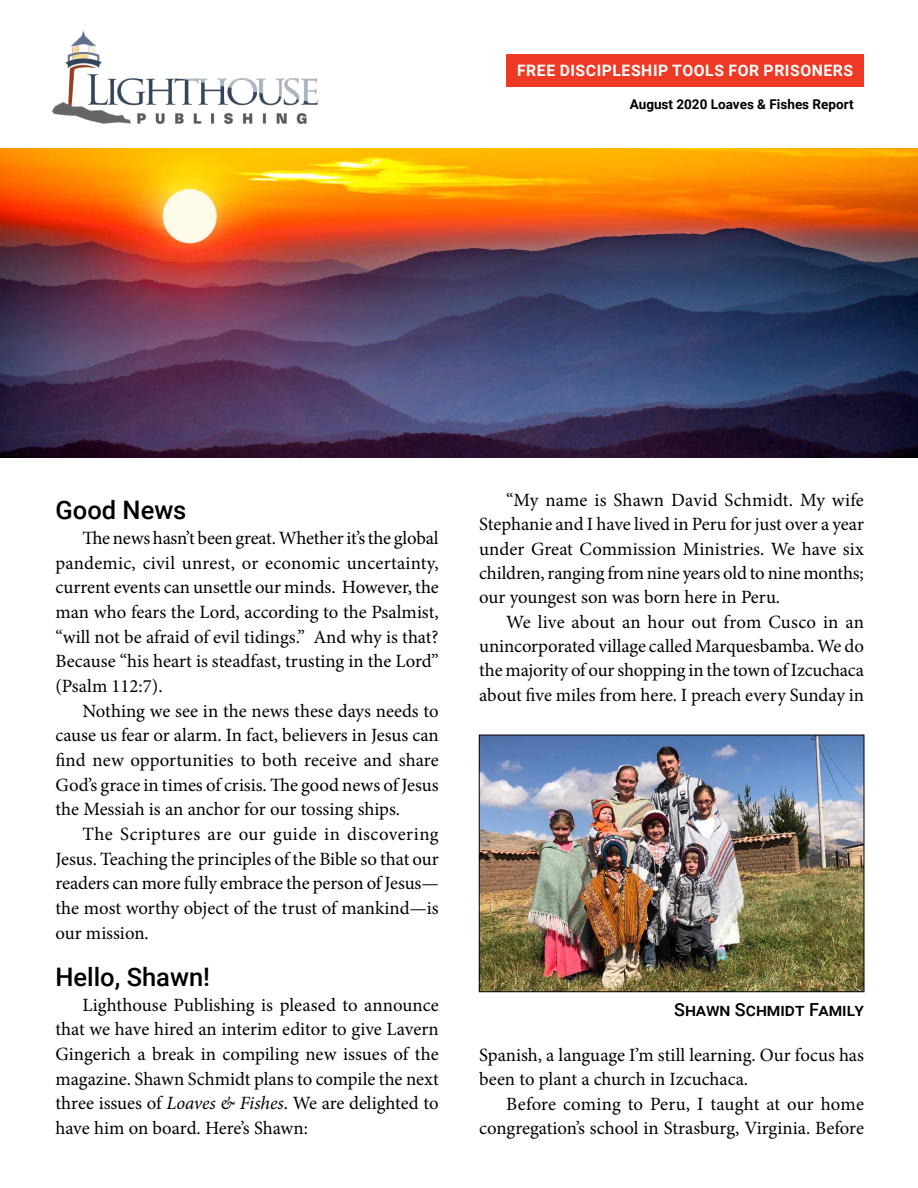
<style>
.page{position:relative;width:918px;height:1188px;background:#fff}
.page>*{position:absolute;margin:0;border:0;box-sizing:border-box;transform-origin:0 0}
.t1{font:500 25.5px "Roboto";color:#000}
.t2{font:18.75px/24.6px "Minion Pro";letter-spacing:-.005em;color:#000;text-align:justify}
.t3{font:500 18px "Roboto";color:#000}
.t4{font:700 15.75px "Roboto";letter-spacing:.035em;color:#fff}
.t5{font:700 13.5px "Roboto";color:#000}
.s1{font-style:italic}
</style>
<div class="page">
<img style="left:0;top:148px;width:918px;height:309px">
<img style="left:481px;top:737px;width:381px;height:253px">
<div style="left:479px;top:735px;width:385px;height:257px;border:1px solid #000"></div>
<div style="left:506px;top:54px;width:358px;height:33px;background:#ee3a24"></div>
<img style="left:52px;top:31px;width:267px;height:93px">
<p class="t4" style="left:517px;top:59px;width:338px">FREE DISCIPLESHIP TOOLS FOR PRISONERS</p>
<p class="t5" style="left:630px;top:95px;width:225px">August 2020 Loaves &amp; Fishes Report</p>
<h1 class="t1" style="left:55px;top:492px;width:133px">Good News</h1>
<p class="t2" style="left:55px;top:526px;width:385px;text-indent:27px">The news hasn’t been great. Whether it’s the global pandemic, civil unrest, or economic uncertainty, current events can unsettle our minds. However, the man who fears the Lord, according to the Psalmist, “will not be afraid of evil tidings.” And why is that?<br>Because “his heart is steadfast, trusting in the Lord” (Psalm 112:7).</p>
<p class="t2" style="left:55px;top:698px;width:385px;text-indent:27px">Nothing we see in the news these days needs to cause us fear or alarm. In fact, believers in Jesus can find new opportunities to both receive and share God’s grace in times of crisis. The good news of Jesus the Messiah is an anchor for our tossing ships.</p>
<p class="t2" style="left:55px;top:822px;width:385px;text-indent:27px">The Scriptures are our guide in discovering Jesus. Teaching the principles of the Bible so that our readers can more fully embrace the person of Jesus— the most worthy object of the trust of mankind—is our mission.</p>
<h1 class="t1" style="left:55px;top:959px;width:156px">Hello, Shawn!</h1>
<p class="t2" style="left:55px;top:992px;width:385px;text-indent:27px">Lighthouse Publishing is pleased to announce that we have hired an interim editor to give Lavern Gingerich a break in compiling new issues of the magazine. Shawn Schmidt plans to compile the next three issues of <span class="s1">Loaves &amp; Fishes</span>. We are delighted to have him on board. Here’s Shawn:</p>
<p class="t2" style="left:479px;top:488px;width:386px;text-indent:27px">“My name is Shawn David Schmidt. My wife Stephanie and I have lived in Peru for just over a year under Great Commission Ministries. We have six children, ranging from nine years old to nine months; our youngest son was born here in Peru.</p>
<p class="t2" style="left:479px;top:610px;width:386px;text-indent:27px">We live about an hour out from Cusco in an unincorporated village called Marquesbamba. We do the majority of our shopping in the town of Izcuchaca about five miles from here. I preach every Sunday in</p>
<p class="t3" style="left:674px;top:997px;width:191px">Shawn Schmidt Family</p>
<p class="t2" style="left:479px;top:1043px;width:386px">Spanish, a language I’m still learning. Our focus has been to plant a church in Izcuchaca.</p>
<p class="t2" style="left:479px;top:1092px;width:386px;text-align:right">Before coming to Peru, I taught at our home congregation’s school in Strasburg, Virginia. Before</p>
</div>
